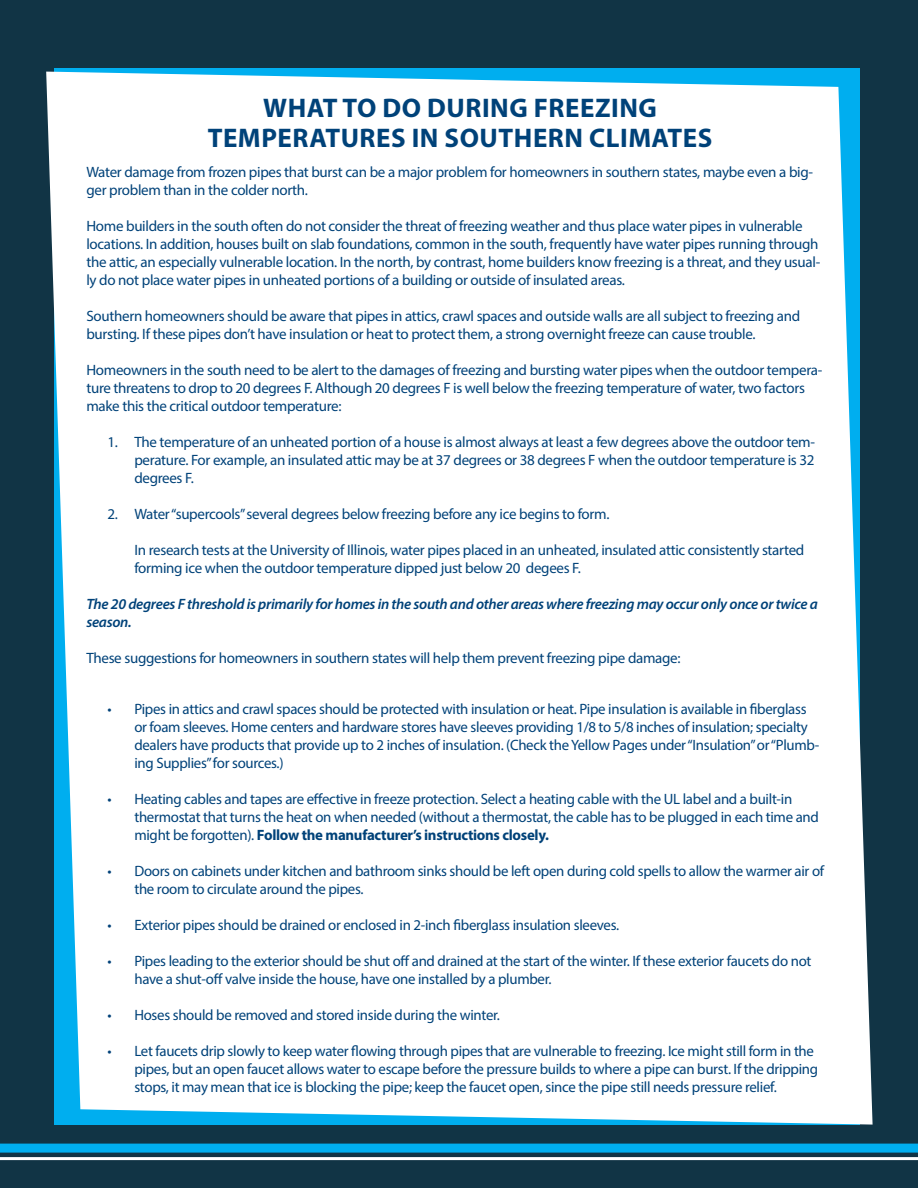
<style>
.page{position:relative;width:918px;height:1188px;background:#113445}
.page>*{position:absolute;margin:0;border:0;box-sizing:border-box;transform-origin:0 0}
.Heading_1{font:700 27px/30px "Myriad Pro";letter-spacing:.02em;color:#004279;text-align:center}
.t1{font:15px/18px "Myriad Pro";letter-spacing:-.02em;color:#004279}
.t2{font:italic 600 15px/18px "Myriad Pro";letter-spacing:-.02em;color:#004279}
.s1{font-weight:700}
</style>
<div class="page">
<div style="left:46px;top:72px;width:827px;height:1053px;background:#fff"></div>
<div style="left:0;top:1144px;width:918px;height:9px;background:#00aeef"></div>
<hr style="left:0;top:1157px;width:918px;height:3px;background:#fff">
<p class="Heading_1" style="left:208px;top:92px;width:506px">WHAT TO DO DURING FREEZING<br>TEMPERATURES IN SOUTHERN CLIMATES</p>
<p class="t1" style="left:86px;top:162px;width:728px">Water damage from frozen pipes that burst can be a major problem for homeowners in southern states, maybe even a big&shy;ger problem than in the colder north.</p>
<p class="t1" style="left:86px;top:216px;width:735px">Home builders in the south often do not consider the threat of freezing weather and thus place water pipes in vulnerable locations. In addition, houses built on slab foundations, common in the south, frequently have water pipes running through the attic, an especially vulnerable location. In the north, by contrast, home builders know freezing is a threat, and they usual&shy;ly do not place water pipes in unheated portions of a building or outside of insulated areas.</p>
<p class="t1" style="left:86px;top:306px;width:715px">Southern homeowners should be aware that pipes in attics, crawl spaces and outside walls are all subject to freezing and bursting. If these pipes don’t have insulation or heat to protect them, a strong overnight freeze can cause trouble.</p>
<p class="t1" style="left:86px;top:360px;width:738px">Homeowners in the south need to be alert to the damages of freezing and bursting water pipes when the outdoor tempera&shy;ture threatens to drop to 20 degrees F. Although 20 degrees F is well below the freezing temperature of water, two factors make this the critical outdoor temperature:</p>
<p class="t1" style="left:134px;top:432px;width:682px;text-align:justify;text-indent:-27px">1. The temperature of an unheated portion of a house is almost always at least a few degrees above the outdoor tem&shy;perature. For example, an insulated attic may be at 37 degrees or 38 degrees F when the outdoor temperature is 32 degrees F.</p>
<p class="t1" style="left:107px;top:504px;width:504px">2. Water “supercools” several degrees below freezing before any ice begins to form.</p>
<p class="t1" style="left:134px;top:540px;width:672px">In research tests at the University of Illinois, water pipes placed in an unheated, insulated attic consistently started forming ice when the outdoor temperature dipped just below 20 degees F.</p>
<p class="t2" style="left:86px;top:594px;width:733px">The 20 degrees F threshold is primarily for homes in the south and other areas where freezing may occur only once or twice a season.</p>
<p class="t1" style="left:86px;top:648px;width:596px">These suggestions for homeowners in southern states will help them prevent freezing pipe damage:</p>
<p class="t1" style="left:134px;top:700px;width:687px;text-indent:-27px">• Pipes in attics and crawl spaces should be protected with insulation or heat. Pipe insulation is available in fiberglass or foam sleeves. Home centers and hardware stores have sleeves providing 1/8 to 5/8 inches of insulation; specialty dealers have products that provide up to 2 inches of insulation. (Check the Yellow Pages under “Insulation” or “Plumb&shy;ing Supplies” for sources.)</p>
<p class="t1" style="left:134px;top:790px;width:686px;text-indent:-27px">• Heating cables and tapes are effective in freeze protection. Select a heating cable with the UL label and a built-in thermostat that turns the heat on when needed (without a thermostat, the cable has to be plugged in each time and might be forgotten). <span class="s1">Follow the manufacturer’s instructions closely.</span></p>
<p class="t1" style="left:134px;top:862px;width:691px;text-indent:-27px">• Doors on cabinets under kitchen and bathroom sinks should be left open during cold spells to allow the warmer air of the room to circulate around the pipes.</p>
<p class="t1" style="left:107px;top:916px;width:513px">• Exterior pipes should be drained or enclosed in 2-inch fiberglass insulation sleeves.</p>
<p class="t1" style="left:134px;top:952px;width:679px;text-indent:-27px">• Pipes leading to the exterior should be shut off and drained at the start of the winter. If these exterior faucets do not have a shut-off valve inside the house, have one installed by a plumber.</p>
<p class="t1" style="left:107px;top:1006px;width:394px">• Hoses should be removed and stored inside during the winter.</p>
<p class="t1" style="left:134px;top:1042px;width:685px;text-indent:-27px">• Let faucets drip slowly to keep water flowing through pipes that are vulnerable to freezing. Ice might still form in the pipes, but an open faucet allows water to escape before the pressure builds to where a pipe can burst. If the dripping stops, it may mean that ice is blocking the pipe; keep the faucet open, since the pipe still needs pressure relief.</p>
</div>
